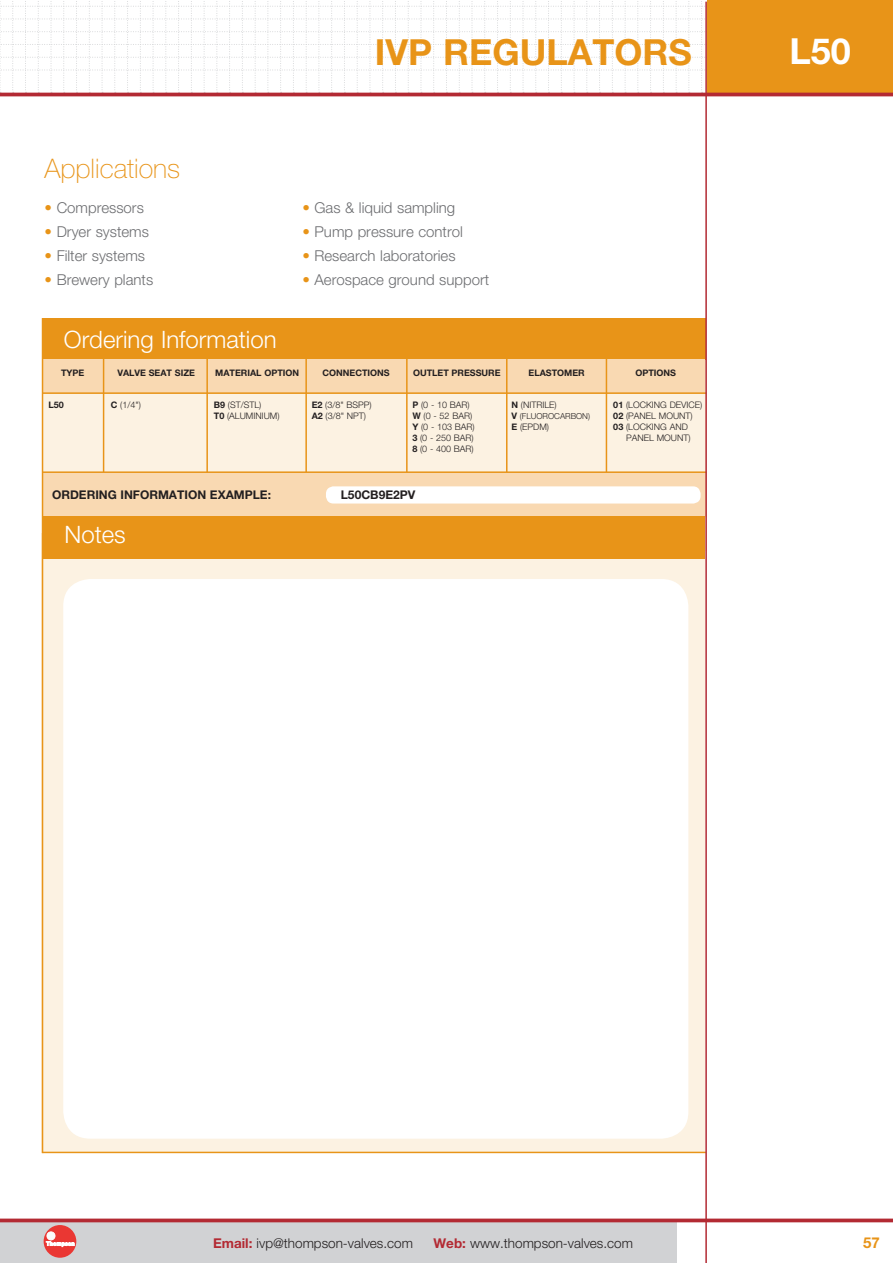
<style>
.page{position:relative;width:893px;height:1263px;background:#fff}
.page>*{position:absolute;margin:0;border:0;box-sizing:border-box;transform-origin:0 0}
.t1{font:700 36px "Helvetica Neue";color:#e89418}
.t2{font:700 36px "Helvetica Neue";color:#fff}
.t3{font:100 27px "Helvetica Neue";color:#e89418}
.t4{font:300 24px "Helvetica Neue";color:#fff}
.t5{font:300 15px "Helvetica Neue";color:#6c6d70}
.t6{font:700 15px "Helvetica Neue";color:#e89418}
.t7{font:300 13.5px "Helvetica Neue";color:#231f20}
.t8{font:700 12px "Helvetica Neue";color:#231f20}
.t9{font:300 9px/10.8px "Helvetica Neue";color:#231f20;text-align:right}
.t10{font:700 9px "Helvetica Neue";color:#231f20}
.t11{font:300 8.25px "Helvetica Neue";color:#231f20}
.s1{color:#e89418}
.s2{font-weight:700}
.s3{font-family:"Helvetica";font-weight:700}
.s4{font-weight:700;font-size:9px}
.s5{font-weight:700;color:#b32a33}
</style>
<div class="page">
<div style="left:0;top:1220px;width:676px;height:43px;background:#d1d2d4"></div>
<svg style="left:0;top:1218px;width:893px;height:4px;background:#be4951"></svg>
<svg style="left:0;top:0;width:708px;height:93px"></svg>
<div style="left:708px;top:0;width:185px;height:94px;background:#e89418"></div>
<hr style="left:0;top:93px;width:893px;height:3px;background:#b32a33">
<div style="left:42px;top:349px;width:664px;height:201px;background:#fcf2e2"></div>
<div style="left:42px;top:318px;width:663px;height:42px;background:#e89418"></div>
<div style="left:43px;top:359px;width:662px;height:34px;background:#f9d9b2"></div>
<hr style="left:43px;top:392px;width:663px;height:2px;background:#e89418">
<hr style="left:103px;top:357px;width:1px;height:193px;background:#e89418">
<hr style="left:305px;top:358px;width:2px;height:193px;background:#e89418">
<hr style="left:406px;top:357px;width:2px;height:115px;background:#e89418">
<hr style="left:506px;top:358px;width:1px;height:192px;background:#e89418">
<hr style="left:606px;top:358px;width:1px;height:192px;background:#e89418">
<div style="left:43px;top:472px;width:663px;height:44px;background:#f9d9b2"></div>
<div style="left:326px;top:486px;width:374px;height:17px;background:#fff;border-radius:8px"></div>
<hr style="left:43px;top:471px;width:663px;height:2px;background:#e89418">
<div style="left:42px;top:534px;width:663px;height:619px;background:#fcf2e2"></div>
<div style="left:43px;top:516px;width:662px;height:43px;background:#e89418"></div>
<div style="left:63px;top:579px;width:625px;height:560px;background:#fff;border-radius:27px"></div>
<hr style="left:43px;top:1152px;width:663px;height:1px;background:#e89418">
<hr style="left:705px;top:2px;width:2px;height:1261px;background:#b32a33">
<hr style="left:206px;top:357px;width:2px;height:115px;background:#e89418">
<div style="left:44px;top:1225px;width:32px;height:33px;background:#ea3733;border-radius:50%"></div>
<div style="left:47px;top:1232px;width:8px;height:8px;background:#fafbfb;border-radius:50%"></div>
<div style="left:47px;top:1232px;width:8px;height:8px;border:1px solid #fff;border-radius:50%"></div>
<svg style="left:46px;top:1241px;width:29px;height:6px"></svg>
<hr style="left:42px;top:318px;width:1px;height:835px;background:#e89418">
<p class="t1" style="left:375px;top:30px;width:319px">IVP REGULATORS</p>
<p class="t3" style="left:45px;top:153px;width:137px">Applications</p>
<p class="t5" style="left:45px;top:198px;width:101px"><span class="s1">•</span> Compressors</p>
<p class="t5" style="left:45px;top:222px;width:106px"><span class="s1">•</span> Dryer systems</p>
<p class="t5" style="left:45px;top:246px;width:102px"><span class="s1">•</span> Filter systems</p>
<p class="t5" style="left:45px;top:270px;width:110px"><span class="s1">•</span> Brewery plants</p>
<p class="t4" style="left:64px;top:325px;width:214px">Ordering Information</p>
<p class="t5" style="left:302px;top:198px;width:154px"><span class="s1">•</span> Gas &amp; liquid sampling</p>
<p class="t5" style="left:302px;top:222px;width:162px"><span class="s1">•</span> Pump pressure control</p>
<p class="t5" style="left:302px;top:246px;width:155px"><span class="s1">•</span> Research laboratories</p>
<p class="t5" style="left:302px;top:270px;width:188px"><span class="s1">•</span> Aerospace ground support</p>
<p class="t10" style="left:61px;top:367px;width:25px">TYPE</p>
<p class="t10" style="left:48px;top:400px;width:17px">L50</p>
<p class="t10" style="left:117px;top:367px;width:79px">VALVE SEAT SIZE</p>
<p class="t9" style="left:111px;top:400px;width:32px"><span class="s2">C</span> (1/4")</p>
<p class="t10" style="left:215px;top:367px;width:85px">MATERIAL OPTION</p>
<p class="t9" style="left:214px;top:400px;width:49px"><span class="s2">B9</span> (ST/STL)</p>
<p class="t9" style="left:214px;top:410px;width:67px"><span class="s2">T0</span> (ALUMINIUM)</p>
<p class="t10" style="left:323px;top:367px;width:69px">CONNECTIONS</p>
<p class="t9" style="left:312px;top:400px;width:62px"><span class="s2">E2</span> (3/8" BSPP)</p>
<p class="t9" style="left:312px;top:410px;width:56px"><span class="s2">A2</span> (3/8" NPT)</p>
<p class="t10" style="left:413px;top:367px;width:89px">OUTLET PRESSURE</p>
<p class="t9" style="left:412px;top:400px;width:59px"><span class="s3">P</span> (0 - 10 BAR)</p>
<p class="t9" style="left:412px;top:410px;width:61px"><span class="s3">W</span> (0 - 52 BAR)</p>
<p class="t9" style="left:412px;top:421px;width:64px"><span class="s2">Y</span> (0 - 103 BAR)</p>
<p class="t9" style="left:412px;top:432px;width:63px"><span class="s2">3</span> (0 - 250 BAR)</p>
<p class="t9" style="left:412px;top:443px;width:63px"><span class="s2">8</span> (0 - 400 BAR)</p>
<p class="t10" style="left:528px;top:367px;width:58px">ELASTOMER</p>
<p class="t9" style="left:511px;top:400px;width:47px"><span class="s2">N</span> (NITRILE)</p>
<p class="t11" style="left:511px;top:411px;width:80px"><span class="s4">V</span> (FLUOROCARBON)</p>
<p class="t9" style="left:511px;top:421px;width:39px"><span class="s2">E</span> (EPDM)</p>
<p class="t8" style="left:52px;top:487px;width:221px">ORDERING INFORMATION EXAMPLE:</p>
<p class="t8" style="left:341px;top:487px;width:76px">L50CB9E2PV</p>
<p class="t4" style="left:64px;top:520px;width:63px">Notes</p>
<p class="t10" style="left:635px;top:367px;width:42px">OPTIONS</p>
<p class="t9" style="left:613px;top:400px;width:91px"><span class="s2">01</span> (LOCKING DEVICE)</p>
<p class="t9" style="left:613px;top:410px;width:81px"><span class="s2">02</span> (PANEL MOUNT)</p>
<p class="t9" style="left:613px;top:421px;width:79px"><span class="s2">03</span> (LOCKING AND<br>PANEL MOUNT)</p>
<p class="t2" style="left:790px;top:29px;width:63px">L50</p>
<p class="t7" style="left:213px;top:1235px;width:201px"><span class="s5">Email:</span> ivp@thompson-valves.com</p>
<p class="t7" style="left:434px;top:1235px;width:201px"><span class="s5">Web:</span> www.thompson-valves.com</p>
<p class="t6" style="left:863px;top:1233px;width:18px">57</p>
</div>
